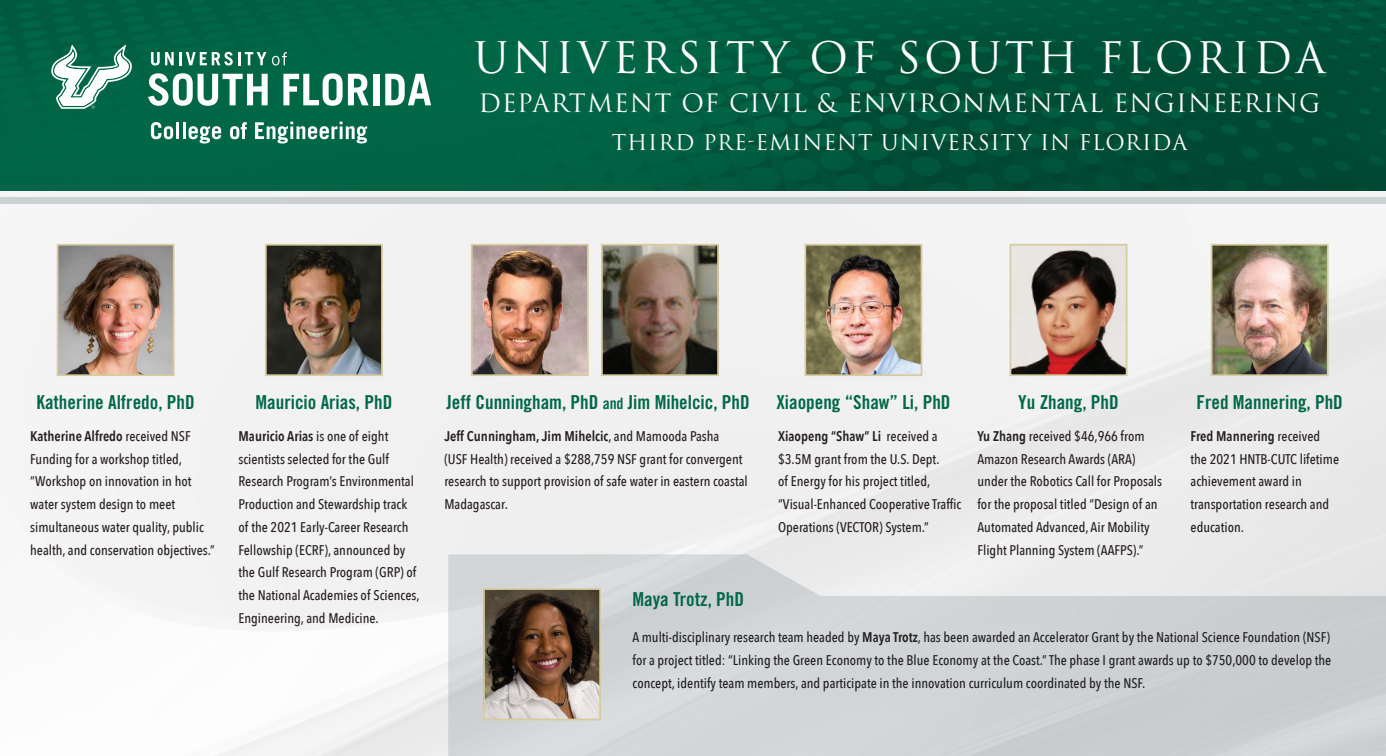
<style>
.page{position:relative;width:1386px;height:756px;background:#f1f1f1}
.page>*{position:absolute;margin:0;border:0;box-sizing:border-box;transform-origin:0 0}
.t1{font:42.35px "Trajan Pro 3";letter-spacing:.08em;color:#fff}
.t2{font:24.68px "Trajan Pro 3";letter-spacing:.04em;color:#fff}
.t3{font:21.18px "Trajan Pro 3";letter-spacing:.04em;color:#fff}
.t4{font:19.25px "Trade Gothic LT Std Bd Cn 20";color:#006847}
.t5{font:500 14px/22.8px "Avenir Next Condensed";color:#231f20}
.s1{font-size:15.75px}
.s2{font-weight:600}
</style>
<div class="page">
<svg style="left:448px;top:554px;width:938px;height:202px;background:#d3d6d8"></svg>
<img style="left:60px;top:247px;width:112px;height:126px">
<div style="left:57px;top:244px;width:118px;height:132px;border:2px solid #d7cb9f"></div>
<img style="left:268px;top:247px;width:112px;height:126px">
<div style="left:265px;top:244px;width:118px;height:132px;border:2px solid #d7cb9f"></div>
<img style="left:807px;top:247px;width:112px;height:126px">
<div style="left:804px;top:244px;width:118px;height:132px;border:2px solid #d7cb9f"></div>
<img style="left:1013px;top:247px;width:111px;height:126px">
<div style="left:1010px;top:244px;width:117px;height:132px;border:2px solid #d7cb9f"></div>
<img style="left:1214px;top:247px;width:112px;height:126px">
<div style="left:1211px;top:244px;width:118px;height:132px;border:2px solid #d7cb9f"></div>
<img style="left:474px;top:247px;width:112px;height:126px">
<div style="left:471px;top:244px;width:118px;height:132px;border:2px solid #d7cb9f"></div>
<img style="left:604px;top:247px;width:112px;height:126px">
<div style="left:601px;top:244px;width:118px;height:132px;border:2px solid #d7cb9f"></div>
<img style="left:0;top:0;width:1386px;height:190px">
<img style="left:486px;top:591px;width:112px;height:126px">
<div style="left:483px;top:588px;width:118px;height:132px;border:2px solid #d7cb9f"></div>
<div style="left:0;top:197px;width:1386px;height:6px;background:#cbcfd2"></div>
<svg style="left:151px;top:122px;width:22px;height:17px"></svg>
<hr style="left:176px;top:122px;width:3px;height:17px;background:#fff">
<hr style="left:183px;top:122px;width:3px;height:17px;background:#fff">
<svg style="left:189px;top:126px;width:32px;height:18px"></svg>
<svg style="left:230px;top:122px;width:17px;height:17px"></svg>
<svg style="left:255px;top:122px;width:112px;height:22px"></svg>
<svg style="left:151px;top:52px;width:115px;height:14px"></svg>
<svg style="left:272px;top:52px;width:15px;height:14px"></svg>
<svg style="left:148px;top:73px;width:120px;height:33px"></svg>
<svg style="left:283px;top:73px;width:86px;height:33px"></svg>
<div style="left:373px;top:74px;width:6px;height:31px;background:#fff"></div>
<svg style="left:385px;top:74px;width:46px;height:31px"></svg>
<svg style="left:51px;top:44px;width:81px;height:65px"></svg>
<p class="t1" style="left:474px;top:28px;width:853px">UNIVERSITY OF SOUTH FLORIDA</p>
<p class="t2" style="left:479px;top:86px;width:843px">DEPARTMENT OF CIVIL &amp; ENVIRONMENTAL ENGINEERING</p>
<p class="t3" style="left:612px;top:128px;width:577px">THIRD PRE-EMINENT UNIVERSITY IN FLORIDA</p>
<p class="t4" style="left:37px;top:391px;width:160px">Katherine Alfredo, PhD</p>
<p class="t4" style="left:256px;top:391px;width:138px">Mauricio Arias, PhD</p>
<p class="t4" style="left:447px;top:391px;width:305px">Jeff Cunningham, PhD <span class="s1">and</span> Jim Mihelcic, PhD</p>
<p class="t4" style="left:776px;top:391px;width:176px">Xiaopeng “Shaw” Li, PhD</p>
<p class="t4" style="left:1018px;top:391px;width:102px">Yu Zhang, PhD</p>
<p class="t4" style="left:1197px;top:391px;width:148px">Fred Mannering, PhD</p>
<p class="t5" style="left:30px;top:425px;width:186px"><span class="s2">Katherine Alfredo</span> received NSF<br>Funding for a workshop titled, “Workshop on innovation in hot water system design to meet simultaneous water quality, public health, and conservation objectives.”</p>
<p class="t5" style="left:239px;top:425px;width:183px"><span class="s2">Mauricio Arias</span> is one of eight scientists selected for the Gulf Research Program’s Environmental Production and Stewardship track of the 2021 Early-Career Research Fellowship (ECRF), announced by the Gulf Research Program (GRP) of the National Academies of Sciences, Engineering, and Medicine.</p>
<p class="t5" style="left:778px;top:425px;width:185px"><span class="s2">Xiaopeng “Shaw” Li</span> received a $3.5M grant from the U.S. Dept.<br>of Energy for his project titled, “Visual-Enhanced Cooperative Traffic<br>Operations (VECTOR) System.”</p>
<p class="t5" style="left:977px;top:425px;width:186px"><span class="s2">Yu Zhang</span> received $46,966 from Amazon Research Awards (ARA) under the Robotics Call for Proposals for the proposal titled “Design of an Automated Advanced, Air Mobility Flight Planning System (AAFPS).”</p>
<p class="t5" style="left:1191px;top:425px;width:150px"><span class="s2">Fred Mannering</span> received the 2021 HNTB-CUTC lifetime achievement award in transportation research and education.</p>
<p class="t5" style="left:633px;top:626px;width:700px;text-align:justify">A multi-disciplinary research team headed by <span class="s2">Maya Trotz</span>, has been awarded an Accelerator Grant by the National Science Foundation (NSF) for a project titled: “Linking the Green Economy to the Blue Economy at the Coast.” The phase I grant awards up to $750,000 to develop the concept, identify team members, and participate in the innovation curriculum coordinated by the NSF.</p>
<p class="t5" style="left:444px;top:425px;width:305px"><span class="s2">Jeff Cunningham, Jim Mihelcic</span>, and Mamooda Pasha<br>(USF Health) received a $288,759 NSF grant for convergent research to support provision of safe water in eastern coastal Madagascar.</p>
<p class="t4" style="left:633px;top:587px;width:113px">Maya Trotz, PhD</p>
</div>
